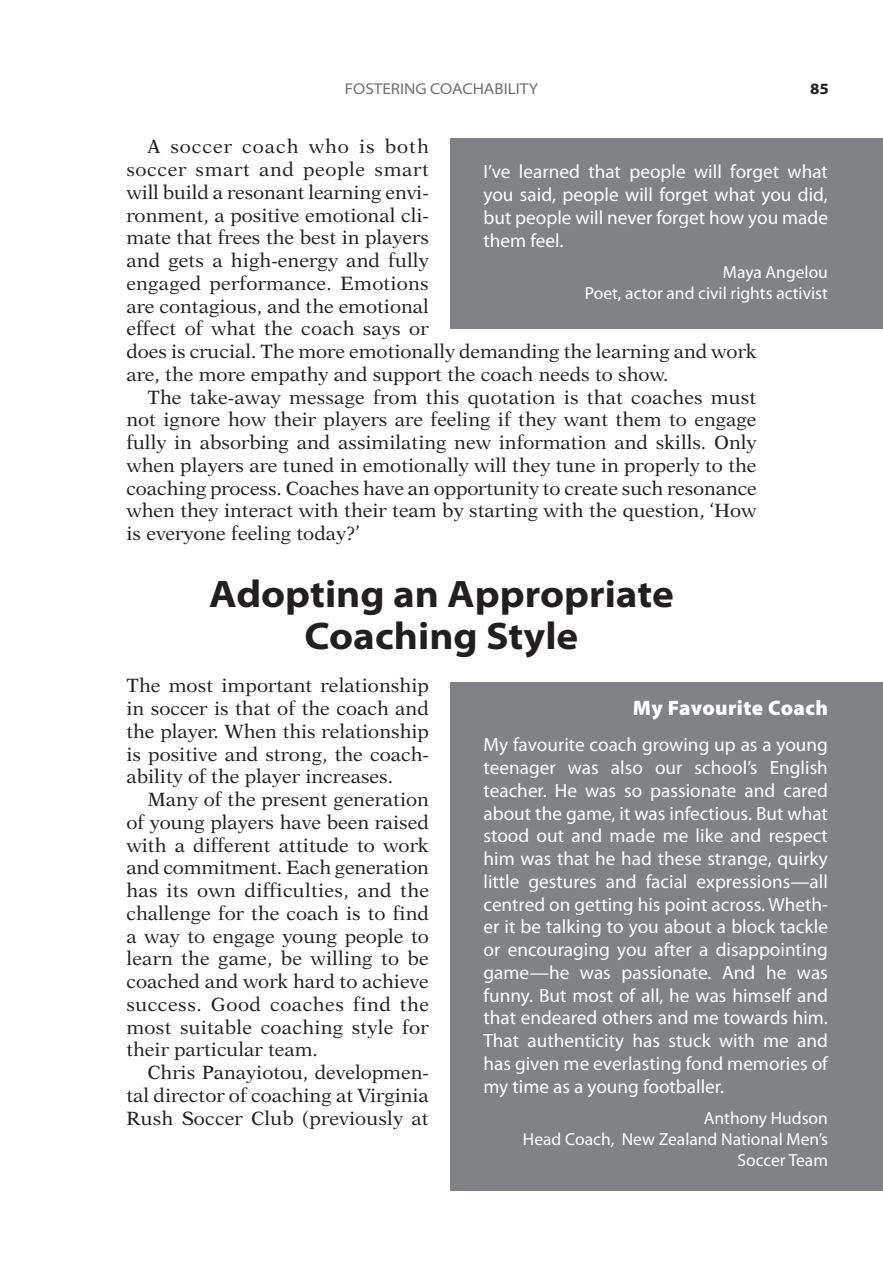
<style>
.page{position:relative;width:883px;height:1261px;background:#fff}
.page>*{position:absolute;margin:0;border:0;box-sizing:border-box;transform-origin:0 0}
.a{font:700 semi-expanded 38.5px/42px "Myriad Pro";color:#231f20;text-align:center}
.kpt{font:900 21px "Myriad Pro";letter-spacing:.02em;color:#fff}
.tx{font:19.25px/22.8px "New Aster LT Std";color:#231f20;text-align:justify}
.kpext{font:19.25px/22.8px "Myriad Pro";color:#fff;text-align:justify}
.txni{font:19.25px/22.8px "New Aster LT Std";color:#231f20;text-align:justify}
.kptxni{font:19.25px/22.8px "Myriad Pro";color:#fff;text-align:justify}
.kpsource{font:17.5px/21px "Myriad Pro";color:#fff;text-align:right}
.t1{font:semi-expanded 15.75px "Myriad Pro";color:#6c6d70}
.t2{font:700 semi-expanded 15.75px "Myriad Pro";color:#231f20}
</style>
<div class="page">
<div style="left:450px;top:139px;width:433px;height:190px;background:#808285"></div>
<div style="left:450px;top:682px;width:433px;height:508px;background:#808285"></div>
<p class="t1" style="left:345px;top:79px;width:195px">FOSTERING COACHABILITY</p>
<p class="t2" style="left:810px;top:79px;width:20px">85</p>
<p class="tx" style="left:126px;top:135px;width:632px;text-align:left;text-indent:21px">A soccer coach who is both<br>soccer smart and people smart<br>will build a resonant learning envi-<br>ronment, a positive emotional cli-<br>mate that frees the best in players<br>and gets a high-energy and fully<br>engaged performance. Emotions<br>are contagious, and the emotional<br>effect of what the coach says or<br>does is crucial. The more emotionally demanding the learning and work are, the more empathy and support the coach needs to show.</p>
<p class="tx" style="left:126px;top:386px;width:632px;text-indent:21px">The take-away message from this quotation is that coaches must not ignore how their players are feeling if they want them to engage fully in absorbing and assimilating new information and skills. Only when players are tuned in emotionally will they tune in properly to the coaching process. Coaches have an opportunity to create such resonance when they interact with their team by starting with the question, ‘How is everyone feeling today?’</p>
<p class="a" style="left:209px;top:571px;width:466px">Adopting an Appropriate<br>Coaching Style</p>
<p class="txni" style="left:126px;top:674px;width:304px">The most important relationship in soccer is that of the coach and the player. When this relationship is positive and strong, the coach&shy;ability of the player increases.</p>
<p class="tx" style="left:126px;top:788px;width:304px;text-indent:21px">Many of the present generation of young players have been raised with a different attitude to work and commitment. Each generation has its own difficulties, and the challenge for the coach is to find a way to engage young people to learn the game, be willing to be coached and work hard to achieve success. Good coaches find the most suitable coaching style for their particular team.</p>
<p class="tx" style="left:126px;top:1061px;width:304px;text-indent:21px">Chris Panayiotou, developmen&shy;tal director of coaching at Virginia Rush Soccer Club (previously at</p>
<p class="kptxni" style="left:483px;top:160px;width:346px">I’ve learned that people will forget what you said, people will forget what you did, but people will never forget how you made them feel.</p>
<p class="kpsource" style="left:723px;top:261px;width:107px">Maya Angelou</p>
<p class="kpsource" style="left:585px;top:282px;width:244px">Poet, actor and civil rights activist</p>
<p class="kpt" style="left:633px;top:693px;width:196px">My Favourite Coach</p>
<p class="kpext" style="left:483px;top:733px;width:346px">My favourite coach growing up as a young teenager was also our school’s English teacher. He was so passionate and cared about the game, it was infectious. But what stood out and made me like and respect him was that he had these strange, quirky little gestures and facial expressions—all centred on getting his point across. Wheth&shy;er it be talking to you about a block tackle or encouraging you after a disappointing game—he was passionate. And he was funny. But most of all, he was himself and that endeared others and me towards him.<br>That authenticity has stuck with me and has given me everlasting fond memories of my time as a young footballer.</p>
<p class="kpsource" style="left:523px;top:1107px;width:306px">Anthony Hudson<br>Head Coach, New Zealand National Men’s<br>Soccer Team</p>
</div>
